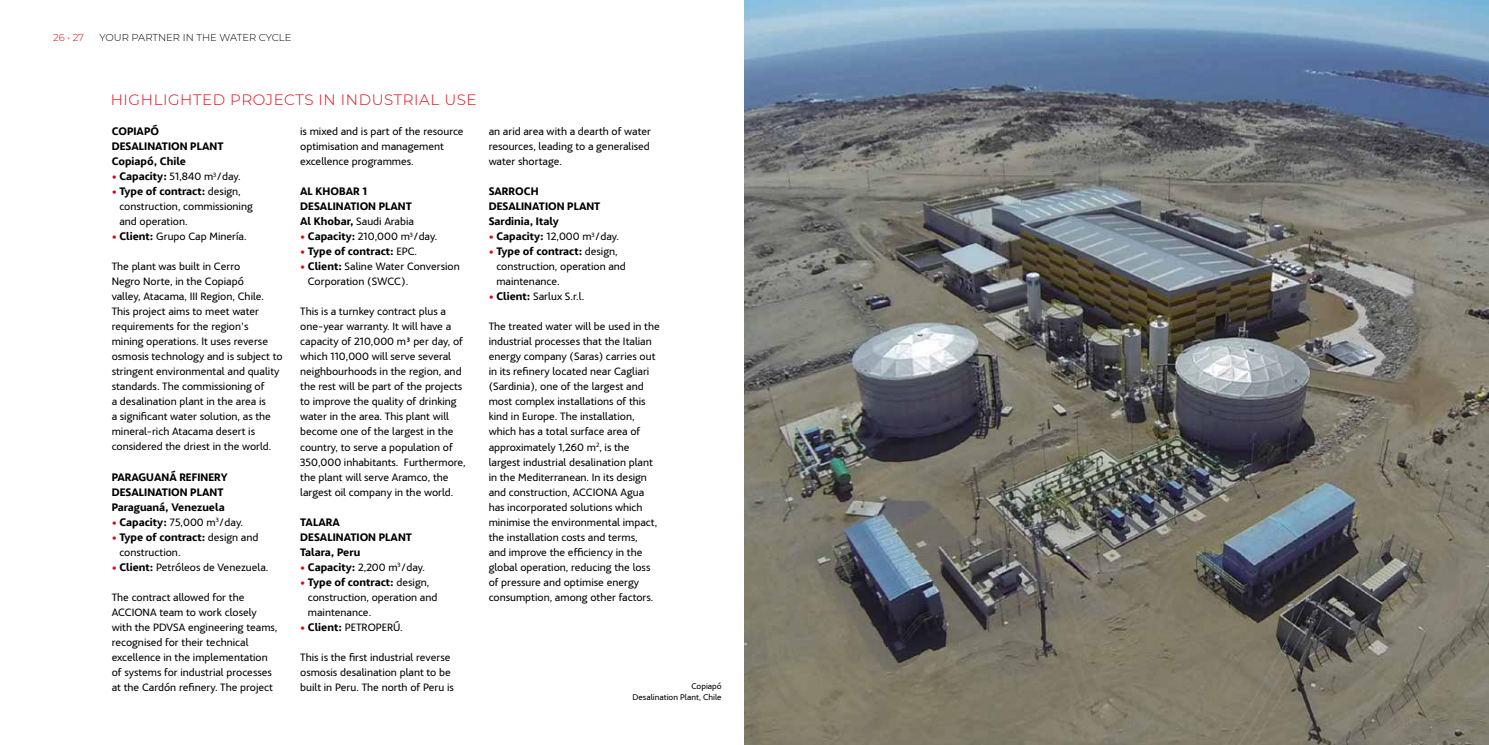
<style>
.page{position:relative;width:1489px;height:745px;background:#fff}
.page>*{position:absolute;margin:0;border:0;box-sizing:border-box;transform-origin:0 0}
.t1{font:300 15px "Montserrat";letter-spacing:.04em;color:#e30613}
.t2{font:11.25px/15px "Acciona";color:#000}
.t3{font:700 11.25px/15px "Acciona";color:#000}
.t4{font:300 10px "Montserrat";color:#000}
.t5{font:300 10px "Montserrat";color:#e30613}
.t6{font:8.75px/10.5px "Acciona";color:#000;text-align:right}
.s1{font-weight:700;color:#e30613}
.s2{font-weight:700}
.s3{font-weight:400}
.s4{color:#e30613}
</style>
<div class="page">
<img style="left:744px;top:0;width:744px;height:744px">
<p class="t5" style="left:53px;top:30px;width:32px">26 • 27</p>
<p class="t4" style="left:100px;top:30px;width:193px">YO UR PARTN ER IN THE WATER CYCLE</p>
<h1 class="t1" style="left:111px;top:89px;width:10px">HIG</h1>
<h1 class="t1" style="left:141px;top:89px;width:337px">HLIG HTED PROJECTS IN INDUSTRIAL USE</h1>
<p class="t3" style="left:112px;top:123px;width:8px">COPIAP</p>
<p class="t3" style="left:151px;top:123px;width:10px">Ó</p>
<p class="t3" style="left:112px;top:138px;width:16px">DESALINATION</p>
<p class="t3" style="left:190px;top:138px;width:8px">PLANT</p>
<p class="t3" style="left:112px;top:153px;width:76px">Copiapó, Chile</p>
<p class="t2" style="left:112px;top:168px;width:130px"><span class="s1">•</span> <span class="s2">Capacity:</span> 51,840 m<sup>3</sup>/day.</p>
<p class="t2" style="left:119px;top:183px;width:135px;text-indent:-8px"><span class="s1">•</span> <span class="s2">Type of contract:</span> design, construction, commissioning and operation.</p>
<p class="t2" style="left:112px;top:228px;width:136px"><span class="s1">•</span> <span class="s2">Client:</span> Grupo Cap Minería.</p>
<p class="t2" style="left:112px;top:258px;width:172px">The plant was built in Cerro<br>Negro Norte, in the Copiapó<br>valley, Atacama, III Region, Chile.<br>This project aims to meet water requirements for the region's mining operations. It uses reverse osmosis technology and is subject to stringent environmental and quality standards. The commissioning of<br>a desalination plant in the area is<br>a significant water solution, as the mineral-rich Atacama desert is considered the driest in the world.</p>
<p class="t3" style="left:112px;top:468px;width:9px">PARAGUAN</p>
<p class="t3" style="left:169px;top:468px;width:17px">Á REFINERY</p>
<p class="t3" style="left:112px;top:483px;width:16px">DESALINATION</p>
<p class="t3" style="left:112px;top:483px;width:114px;text-indent:78px">PLANT<br>Paraguaná, Venezuela</p>
<p class="t2" style="left:112px;top:513px;width:133px"><span class="s1">•</span> <span class="s2">Capacity:</span> 75,000 m<sup>3</sup>/day.</p>
<p class="t2" style="left:119px;top:528px;width:140px;text-indent:-8px"><span class="s1">•</span> <span class="s2">Type of contract:</span> design and construction.</p>
<p class="t2" style="left:112px;top:558px;width:158px"><span class="s1">•</span> <span class="s2">Client:</span> Petróleos de Venezuela.</p>
<p class="t2" style="left:112px;top:588px;width:167px">The contract allowed for the<br>ACCIONA team to work closely with the PDVSA engineering teams, recognised for their technical excellence in the implementation of systems for industrial processes at the Cardón refinery. The project</p>
<p class="t2" style="left:300px;top:123px;width:165px">is mixed and is part of the resource optimisation and management excellence programmes.</p>
<p class="t3" style="left:300px;top:183px;width:68px">Al Khobar 1<br>DESALINATION</p>
<p class="t3" style="left:300px;top:198px;width:115px;text-indent:78px">PLANT<br>Al Khobar, <span class="s3">Saudi Arabia</span></p>
<p class="t2" style="left:300px;top:228px;width:139px"><span class="s1">•</span> <span class="s2">Capacity:</span> 210,000 m<sup>3</sup>/day.</p>
<p class="t3" style="left:300px;top:243px;width:118px"><span class="s4">•</span> Type of contract: <span class="s3">EPC.</span></p>
<p class="t2" style="left:308px;top:258px;width:153px;text-indent:-8px"><span class="s1">•</span> <span class="s2">Client:</span> Saline Water Conversion<br>Corporation (SWCC).</p>
<p class="t2" style="left:300px;top:303px;width:167px">This is a turnkey contract plus a one-year warranty. It will have a capacity of 210,000 m³ per day, of which 110,000 will serve several neighbourhoods in the region, and the rest will be part of the projects to improve the quality of drinking water in the area. This plant will become one of the largest in the country, to serve a population of 350,000 inhabitants. Furthermore, the plant will serve Aramco, the largest oil company in the world.</p>
<p class="t3" style="left:300px;top:513px;width:16px">TALARA<br>DESALINATION</p>
<p class="t3" style="left:379px;top:528px;width:8px">PLANT</p>
<p class="t3" style="left:300px;top:543px;width:62px">Talara, Peru</p>
<p class="t2" style="left:300px;top:558px;width:126px"><span class="s1">•</span> <span class="s2">Capacity:</span> 2,200 m<sup>3</sup>/day.</p>
<p class="t2" style="left:308px;top:573px;width:131px;text-indent:-8px"><span class="s1">•</span> <span class="s2">Type of contract:</span> design, construction, operation and maintenance.</p>
<p class="t2" style="left:300px;top:618px;width:104px"><span class="s1">•</span> <span class="s2">Client:</span> PETROPERÚ.</p>
<p class="t2" style="left:300px;top:648px;width:155px">This is the first industrial reverse osmosis desalination plant to be built in Peru. The north of Peru is</p>
<p class="t2" style="left:488px;top:123px;width:164px;text-align:justify">an arid area with a dearth of water resources, leading to a generalised water shortage.</p>
<p class="t3" style="left:488px;top:183px;width:51px">Sarroch<br>DESALINATION</p>
<p class="t3" style="left:567px;top:198px;width:8px">PLANT</p>
<p class="t3" style="left:488px;top:213px;width:72px">Sardinia, Italy</p>
<p class="t2" style="left:488px;top:228px;width:132px"><span class="s1">•</span> <span class="s2">Capacity:</span> 12,000 m<sup>3</sup>/day.</p>
<p class="t2" style="left:496px;top:243px;width:131px;text-indent:-8px"><span class="s1">•</span> <span class="s2">Type of contract:</span> design, construction, operation and maintenance.</p>
<p class="t2" style="left:488px;top:288px;width:97px"><span class="s1">•</span> <span class="s2">Client:</span> Sarlux S.r.l.</p>
<p class="t2" style="left:488px;top:318px;width:173px">The treated water will be used in the industrial processes that the Italian energy company (Saras) carries out in its refinery located near Cagliari (Sardinia), one of the largest and most complex installations of this kind in Europe. The installation, which has a total surface area of approximately 1,260 m<sup>2</sup>, is the largest industrial desalination plant in the Mediterranean. In its design and construction, ACCIONA Agua has incorporated solutions which minimise the environmental impact, the installation costs and terms,<br>and improve the efficiency in the global operation, reducing the loss of pressure and optimise energy consumption, among other factors.</p>
<p class="t6" style="left:632px;top:680px;width:91px">Copiapó<br>Desalination Plant, Chile</p>
</div>
